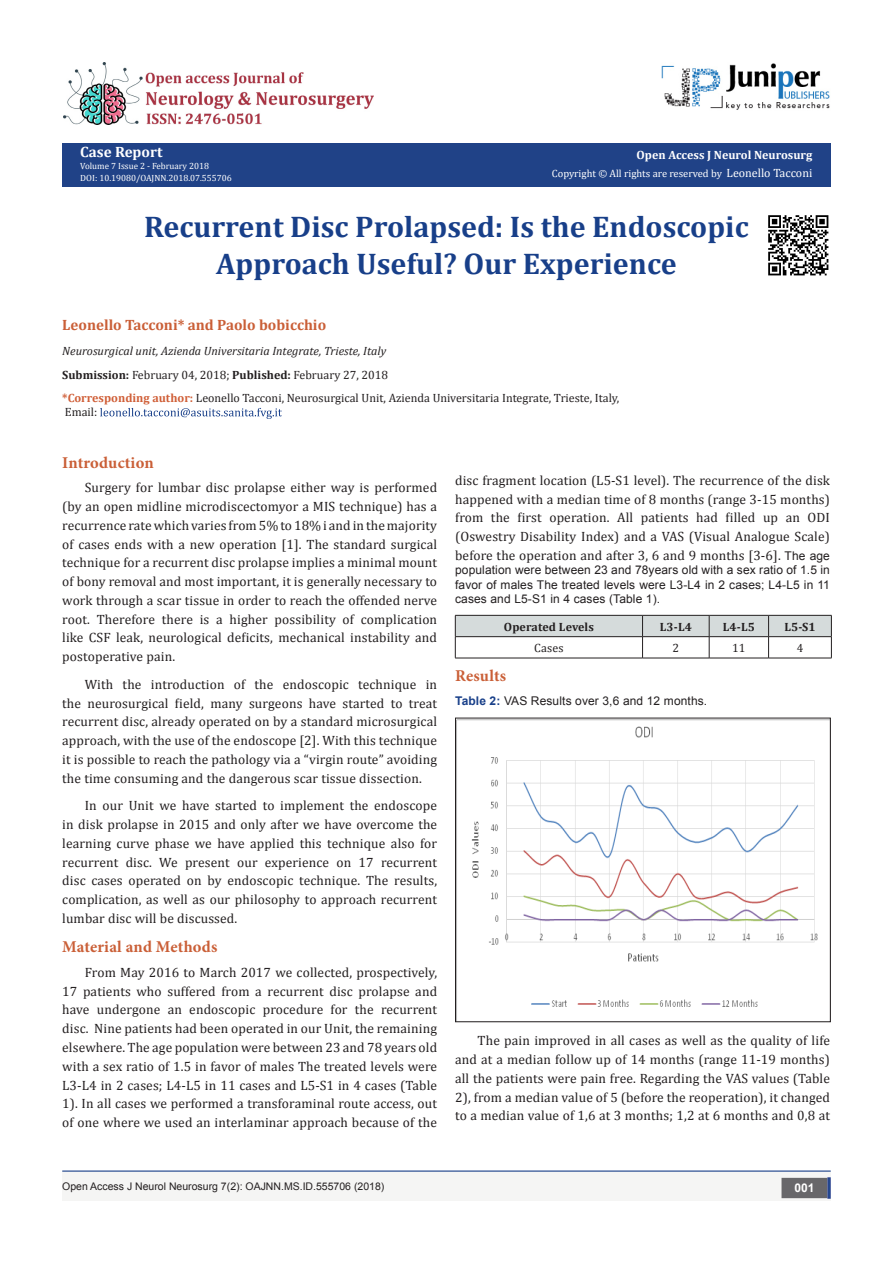
<style>
.page{position:relative;width:893px;height:1263px;background:#fff}
.page>*{position:absolute;margin:0;border:0;box-sizing:border-box;transform-origin:0 0}
.t1{font:700 30px/37.5px "Cambria";color:#183f89;text-align:center}
.t2{font:700 16.5px "Minion Pro";letter-spacing:.01em;color:#ca5f37}
.t3{font:700 15px "Cambria";color:#ca5f37}
.t4{font:700 15px "Cambria";color:#fff}
.t5{font:13.5px/18.8px "Cambria";letter-spacing:.01em;color:#231f20;text-align:justify}
.t6{font:12px/14.4px "Arial";letter-spacing:.01em;color:#231f20;text-align:justify}
.t7{font:12px/14.4px "Cambria";color:#231f20}
.t8{font:italic 12px "Cambria";color:#231f20}
.t9{font:700 12px "Cambria";letter-spacing:.01em;color:#231f20}
.t10{font:700 12px "Cambria";color:#fff}
.t11{font:700 12px "Arial";color:#fff}
.t12{font:10.5px "Arial";color:#231f20}
.t13{font:10.5px "Cambria";color:#fff}
.t14{font:9px "Cambria";color:#fff}
.s1{font-size:12px}
.s2{font-weight:700}
.s3{font-weight:700;color:#d05f38}
.s4{font-family:"Arial";font-size:12px}
.s5{font-weight:700;color:#183f89}
</style>
<div class="page">
<div style="left:62px;top:143px;width:768px;height:43px;background:#204287"></div>
<svg style="left:100px;top:408px;width:182px;height:11px"></svg>
<div style="left:62px;top:1172px;width:494px;height:29px;background:#f5f5f4"></div>
<div style="left:507px;top:1172px;width:324px;height:29px;background:#f5f5f4"></div>
<div style="left:782px;top:1178px;width:45px;height:19px;background:#68676a"></div>
<div style="left:781px;top:1178px;width:46px;height:20px;border:2px solid #68676a"></div>
<svg style="left:827px;top:1177px;width:4px;height:22px"></svg>
<img style="left:661px;top:63px;width:169px;height:47px">
<hr style="left:62px;top:1170px;width:769px;height:2px;background:#183f89">
<img style="left:63px;top:62px;width:310px;height:63px">
<svg style="left:455px;top:615px;width:377px;height:43px"></svg>
<hr style="left:455px;top:658px;width:187px;height:1px;background:#231f20">
<hr style="left:642px;top:658px;width:67px;height:1px;background:#231f20">
<hr style="left:709px;top:658px;width:60px;height:1px;background:#231f20">
<hr style="left:769px;top:658px;width:63px;height:1px;background:#231f20">
<img style="left:457px;top:720px;width:372px;height:287px">
<div style="left:455px;top:718px;width:376px;height:304px;border:1px solid #231f20"></div>
<img style="left:768px;top:215px;width:61px;height:61px">
<p class="t4" style="left:80px;top:141px;width:84px">Case Report</p>
<p class="t14" style="left:80px;top:161px;width:130px">Volume 7 Issue 2 - February 2018</p>
<p class="t14" style="left:80px;top:173px;width:153px">DOI: 10.19080/OAJNN.2018.07.555706</p>
<p class="t10" style="left:637px;top:147px;width:177px">Open Access J Neurol Neurosurg</p>
<p class="t13" style="left:552px;top:167px;width:262px">Copyright © All rights are reserved by <span class="s1">Leonello Tacconi</span></p>
<p class="t1" style="left:144px;top:207px;width:606px">Recurrent Disc Prolapsed: Is the Endoscopic<br>Approach Useful? Our Experience</p>
<p class="t3" style="left:62px;top:314px;width:265px">Leonello Tacconi* and Paolo bobicchio</p>
<p class="t8" style="left:62px;top:343px;width:325px">Neurosurgical unit, Azienda Universitaria Integrate, Trieste, Italy</p>
<p class="t7" style="left:62px;top:367px;width:327px"><span class="s2">Submission:</span> February 04, 2018; <span class="s2">Published:</span> February 27, 2018</p>
<p class="t7" style="left:62px;top:391px;width:558px"><span class="s3">*Corresponding author:</span> Leonello Tacconi, Neurosurgical Unit, Azienda Universitaria Integrate, Trieste, Italy,<br>Email:</p>
<p class="t2" style="left:62px;top:451px;width:93px">Introduction</p>
<p class="t5" style="left:62px;top:478px;width:376px;text-indent:22px">Surgery for lumbar disc prolapse either way is performed (by an open midline microdiscectomyor a MIS technique) has a recurrence rate which varies from 5% to 18% i and in the majority of cases ends with a new operation [1]. The standard surgical technique for a recurrent disc prolapse implies a minimal mount of bony removal and most important, it is generally necessary to work through a scar tissue in order to reach the offended nerve root. Therefore there is a higher possibility of complication like CSF leak, neurological deficits, mechanical instability and postoperative pain.</p>
<p class="t5" style="left:62px;top:675px;width:376px;text-indent:22px">With the introduction of the endoscopic technique in the neurosurgical field, many surgeons have started to treat recurrent disc, already operated on by a standard microsurgical approach, with the use of the endoscope [2]. With this technique it is possible to reach the pathology via a “virgin route” avoiding the time consuming and the dangerous scar tissue dissection.</p>
<p class="t5" style="left:62px;top:796px;width:376px;text-indent:22px">In our Unit we have started to implement the endoscope in disk prolapse in 2015 and only after we have overcome the learning curve phase we have applied this technique also for recurrent disc. We present our experience on 17 recurrent disc cases operated on by endoscopic technique. The results, complication, as well as our philosophy to approach recurrent lumbar disc will be discussed.</p>
<p class="t2" style="left:62px;top:935px;width:157px">Material and Methods</p>
<p class="t5" style="left:62px;top:963px;width:376px;text-indent:22px">From May 2016 to March 2017 we collected, prospectively, 17 patients who suffered from a recurrent disc prolapse and have undergone an endoscopic procedure for the recurrent disc. Nine patients had been operated in our Unit, the remaining elsewhere. The age population were between 23 and 78 years old with a sex ratio of 1.5 in favor of males The treated levels were L3-L4 in 2 cases; L4-L5 in 11 cases and L5-S1 in 4 cases (Table 1). In all cases we performed a transforaminal route access, out of one where we used an interlaminar approach because of the</p>
<p class="t5" style="left:455px;top:471px;width:376px">disc fragment location (L5-S1 level). The recurrence of the disk happened with a median time of 8 months (range 3-15 months) from the first operation. All patients had filled up an ODI (Oswestry Disability Index) and a VAS (Visual Analogue Scale) before the operation and after 3, 6 and 9 months [3-6]. <span class="s4">The age</span></p>
<p class="t6" style="left:455px;top:563px;width:376px">population were between 23 and 78years old with a sex ratio of 1.5 in favor of males The treated levels were L3-L4 in 2 cases; L4-L5 in 11 cases and L5-S1 in 4 cases (Table 1).</p>
<p class="t9" style="left:504px;top:618px;width:92px">Operated Levels</p>
<p class="t9" style="left:660px;top:618px;width:33px">L3-L4</p>
<p class="t9" style="left:723px;top:618px;width:33px">L4-L5</p>
<p class="t9" style="left:784px;top:618px;width:33px">L5-S1</p>
<p class="t7" style="left:534px;top:641px;width:31px">Cases</p>
<p class="t7" style="left:672px;top:641px;width:8px">2</p>
<p class="t7" style="left:732px;top:641px;width:15px">11</p>
<p class="t7" style="left:797px;top:641px;width:8px">4</p>
<p class="t2" style="left:455px;top:664px;width:52px">Results</p>
<p class="t6" style="left:455px;top:693px;width:254px"><span class="s5">Table 2:</span> VAS Results over 3,6 and 12 months.</p>
<p class="t5" style="left:455px;top:1031px;width:376px;text-indent:22px">The pain improved in all cases as well as the quality of life and at a median follow up of 14 months (range 11-19 months) all the patients were pain free. Regarding the VAS values (Table 2), from a median value of 5 (before the reoperation), it changed to a median value of 1,6 at 3 months; 1,2 at 6 months and 0,8 at</p>
<p class="t12" style="left:62px;top:1179px;width:324px">Open Access J Neurol Neurosurg 7(2): OAJNN.MS.ID.555706 (2018)</p>
<p class="t11" style="left:794px;top:1180px;width:22px">001</p>
</div>
